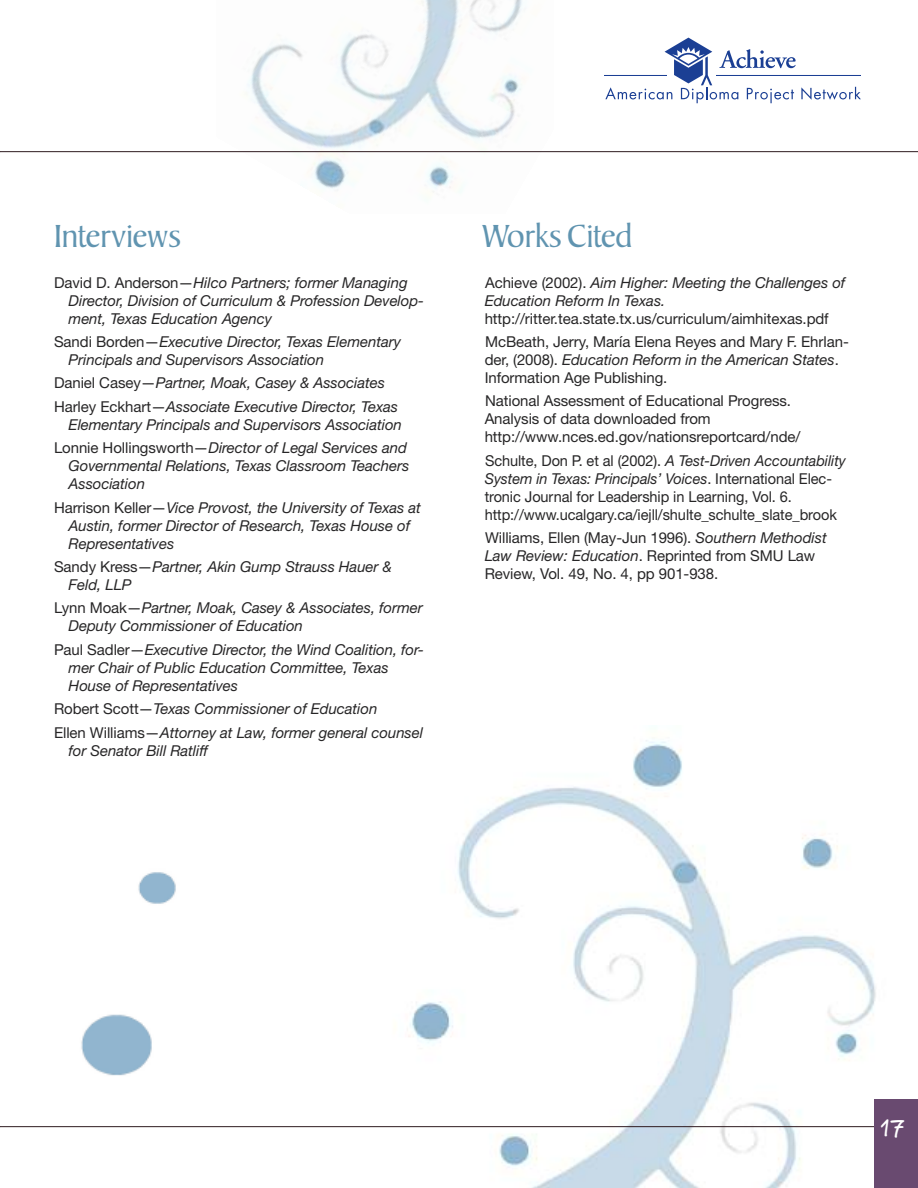
<style>
.page{position:relative;width:918px;height:1188px;background:#fff}
.page>*{position:absolute;margin:0;border:0;box-sizing:border-box;transform-origin:0 0}
.t1{font:31.5px "Keeple";color:#6094b0}
.t2{font:700 25.5px "Marydale";color:#fff}
.t3{font:italic 15px/18px "Helvetica Neue";letter-spacing:-.005em;color:#272627}
.t4{font:15px/18px "Helvetica Neue";letter-spacing:-.005em;color:#272627}
.s1{font-style:normal}
.s2{font-style:italic}
</style>
<div class="page">
<img style="left:81px;top:872px;width:95px;height:204px">
<img style="left:349px;top:740px;width:527px;height:448px">
<img style="left:216px;top:0;width:338px;height:193px">
<hr style="left:0;top:151px;width:918px;height:1px;background:#2e1a1f">
<hr style="left:0;top:1126px;width:918px;height:1px;background:#2e1a1f">
<svg style="left:605px;top:38px;width:256px;height:66px"></svg>
<div style="left:874px;top:1099px;width:44px;height:89px;background:#694a70"></div>
<h1 class="t1" style="left:54px;top:223px;width:128px">Interviews</h1>
<h1 class="t1" style="left:481px;top:223px;width:152px">Works Cited</h1>
<p class="t3" style="left:69px;top:273px;width:357px;text-indent:-15px"><span class="s1">David D. Anderson—</span>Hilco Partners; former Managing<br>Director, Division of Curriculum &amp; Profession Develop&shy;ment, Texas Education Agency</p>
<p class="t3" style="left:69px;top:333px;width:334px;text-indent:-15px"><span class="s1">Sandi Borden—</span>Executive Director, Texas Elementary<br>Principals and Supervisors Association</p>
<p class="t3" style="left:54px;top:371px;width:346px;line-height:23.4px"><span class="s1">Daniel Casey—</span>Partner, Moak, Casey &amp; Associates<br><span class="s1">Harley Eckhart—</span>Associate Executive Director, Texas</p>
<p class="t3" style="left:54px;top:413px;width:354px;line-height:23.4px;text-indent:15px">Elementary Principals and Supervisors Association<br><span class="s1">Lonnie Hollingsworth—</span>Director of Legal Services and</p>
<p class="t3" style="left:69px;top:457px;width:342px">Governmental Relations, Texas Classroom Teachers<br>Association</p>
<p class="t3" style="left:69px;top:498px;width:354px;text-indent:-15px"><span class="s1">Harrison Keller—</span>Vice Provost, the University of Texas at<br>Austin, former Director of Research, Texas House of<br>Representatives</p>
<p class="t3" style="left:69px;top:558px;width:325px;text-indent:-15px"><span class="s1">Sandy Kress—</span>Partner, Akin Gump Strauss Hauer &amp;<br>Feld, LLP</p>
<p class="t3" style="left:69px;top:599px;width:356px;text-indent:-15px"><span class="s1">Lynn Moak—</span>Partner, Moak, Casey &amp; Associates, former<br>Deputy Commissioner of Education</p>
<p class="t3" style="left:69px;top:640px;width:357px;text-indent:-15px"><span class="s1">Paul Sadler—</span>Executive Director, the Wind Coalition, for&shy;mer Chair of Public Education Committee, Texas<br>House of Representatives</p>
<p class="t3" style="left:54px;top:697px;width:371px;line-height:23.4px"><span class="s1">Robert Scott—</span>Texas Commissioner of Education<br><span class="s1">Ellen Williams—</span>Attorney at Law, former general counsel</p>
<p class="t3" style="left:69px;top:741px;width:141px">for Senator Bill Ratliff</p>
<p class="t3" style="left:485px;top:273px;width:362px"><span class="s1">Achieve (2002).</span> Aim Higher: Meeting the Challenges of<br>Education Reform In Texas.</p>
<p class="t4" style="left:485px;top:306px;width:366px;line-height:23.4px">http://ritter.tea.state.tx.us/curriculum/aimhitexas.pdf<br>McBeath, Jerry, María Elena Reyes and Mary F. Ehrlan-</p>
<p class="t4" style="left:485px;top:351px;width:356px">der, (2008). <span class="s2">Education Reform in the American States</span>.<br>Information Age Publishing.</p>
<p class="t4" style="left:485px;top:392px;width:317px">National Assessment of Educational Progress.<br>Analysis of data downloaded from http://www.nces.ed.gov/nationsreportcard/nde/</p>
<p class="t4" style="left:485px;top:451px;width:363px">Schulte, Don P. et al (2002). <span class="s2">A Test-Driven Accountability System in Texas: Principals’ Voices</span>. International Elec&shy;tronic Journal for Leadership in Learning, Vol. 6. http://www.ucalgary.ca/iejll/shulte_schulte_slate_brook</p>
<p class="t4" style="left:485px;top:529px;width:344px">Williams, Ellen (May-Jun 1996). <span class="s2">Southern Methodist<br>Law Review: Education</span>. Reprinted from SMU Law<br>Review, Vol. 49, No. 4, pp 901-938.</p>
<h2 class="t2" style="left:881px;top:1112px;width:26px">17</h2>
</div>
